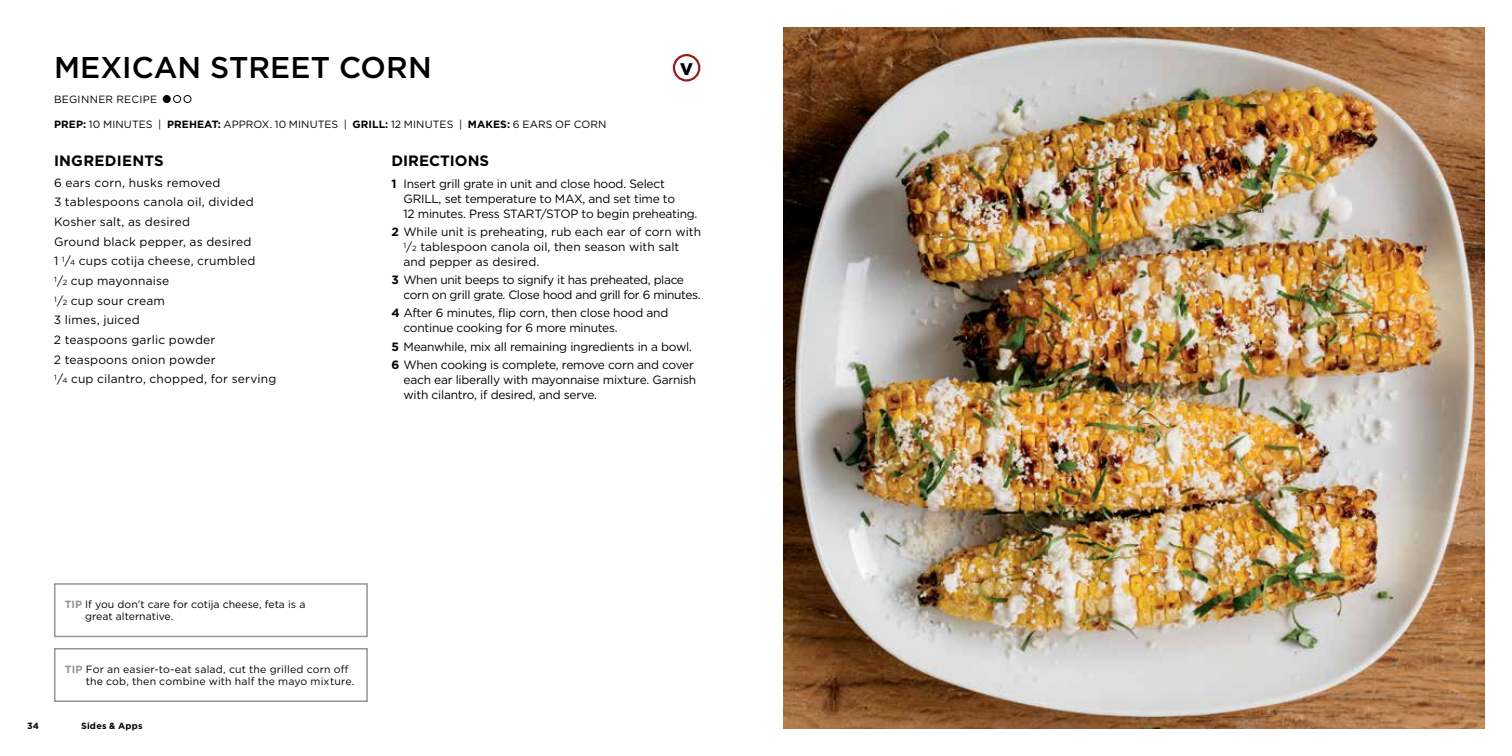
<style>
.page{position:relative;width:1512px;height:756px;background:#fff}
.page>*{position:absolute;margin:0;border:0;box-sizing:border-box;transform-origin:0 0}
.t1{font:500 30px "Gotham";color:#000}
.t2{font:900 16.8px "Gotham";color:#000}
.t3{font:700 15px "Gotham";letter-spacing:.005em;color:#000}
.t4{font:12px/15px "Gotham";letter-spacing:-.02em;color:#000}
.t5{font:12px/19.6px "Gotham";letter-spacing:.015em;color:#000}
.t6{font:12px/15px "Gotham";color:#000}
.t7{font:10.5px/12px "Gotham";letter-spacing:.01em;color:#000}
.t8{font:10.5px "Gotham";letter-spacing:.03em;color:#000}
.t9{font:700 9px "Gotham";letter-spacing:.03em;color:#000}
.s1{font-weight:700}
.s2{font-size:7.5px}
.s3{font-weight:700;color:#939598}
</style>
<div class="page">
<img style="left:783px;top:27px;width:702px;height:702px">
<div style="left:163px;top:96px;width:7px;height:7px;background:#000;border-radius:50%"></div>
<div style="left:163px;top:95px;width:8px;height:8px;border:1px solid #000;border-radius:50%"></div>
<div style="left:173px;top:95px;width:8px;height:8px;border:1px solid #000;border-radius:50%"></div>
<div style="left:184px;top:95px;width:7px;height:8px;border:1px solid #000;border-radius:50%"></div>
<div style="left:54px;top:648px;width:314px;height:54px;border:2px solid #939598"></div>
<div style="left:673px;top:54px;width:27px;height:28px;border:2px solid #fff;border-radius:50%"></div>
<div style="left:54px;top:583px;width:314px;height:54px;border:2px solid #939598"></div>
<h1 class="t1" style="left:54px;top:48px;width:379px">MEXICAN STREET CORN</h1>
<p class="t8" style="left:54px;top:92px;width:105px">BEGINNER RECIPE</p>
<p class="t7" style="left:54px;top:118px;width:554px"><span class="s1">PREP:</span> 10 MINUTES | <span class="s1">PREHEAT:</span> APPROX. 10 MINUTES | <span class="s1">GRILL:</span> 12 MINUTES | <span class="s1">MAKES:</span> 6 EARS OF CORN</p>
<h2 class="t2" style="left:680px;top:57px;width:14px">V</h2>
<p class="t3" style="left:54px;top:151px;width:111px">INGREDIENTS</p>
<p class="t5" style="left:54px;top:172px;width:224px">6 ears corn, husks removed<br>3 tablespoons canola oil, divided<br>Kosher salt, as desired<br>Ground black pepper, as desired<br>1 <sup>1</sup>/<span class="s2">4</span> cups cotija cheese, crumbled<br><sup>1</sup>/<span class="s2">2</span> cup mayonnaise<br><sup>1</sup>/<span class="s2">2</span> cup sour cream<br>3 limes, juiced<br>2 teaspoons garlic powder<br>2 teaspoons onion powder<br><sup>1</sup>/<span class="s2">4</span> cup cilantro, chopped, for serving</p>
<p class="t3" style="left:392px;top:151px;width:99px">DIRECTIONS</p>
<p class="t4" style="left:404px;top:176px;width:296px;text-indent:-12px"><span class="s1">1</span> Insert grill grate in unit and close hood. Select<br>GRILL, set temperature to MAX, and set time to<br>12 minutes. Press START/STOP to begin preheating.</p>
<p class="t6" style="left:404px;top:224px;width:299px;text-indent:-12px"><span class="s1">2</span> While unit is preheating, rub each ear of corn with<br><sup>1</sup>/<span class="s2">2</span> tablespoon canola oil, then season with salt and pepper as desired.</p>
<p class="t4" style="left:404px;top:272px;width:299px;text-indent:-12px"><span class="s1">3</span> When unit beeps to signify it has preheated, place corn on grill grate. Close hood and grill for 6 minutes.</p>
<p class="t4" style="left:404px;top:305px;width:266px;text-indent:-12px"><span class="s1">4</span> After 6 minutes, flip corn, then close hood and continue cooking for 6 more minutes.</p>
<p class="t4" style="left:392px;top:337px;width:304px;line-height:18.3px"><span class="s1">5</span> Meanwhile, mix all remaining ingredients in a bowl.<br><span class="s1">6</span> When cooking is complete, remove corn and cover</p>
<p class="t4" style="left:404px;top:372px;width:294px">each ear liberally with mayonnaise mixture. Garnish with cilantro, if desired, and serve.</p>
<p class="t7" style="left:85px;top:598px;width:222px;text-indent:-20px"><span class="s3">TIP</span> If you don't care for cotija cheese, feta is a great alternative.</p>
<p class="t7" style="left:86px;top:663px;width:270px;text-indent:-21px"><span class="s3">TIP</span> For an easier-to-eat salad, cut the grilled corn off the cob, then combine with half the mayo mixture.</p>
<p class="t9" style="left:27px;top:720px;width:14px">34</p>
<p class="t9" style="left:81px;top:720px;width:63px">Sides &amp; Apps</p>
</div>
